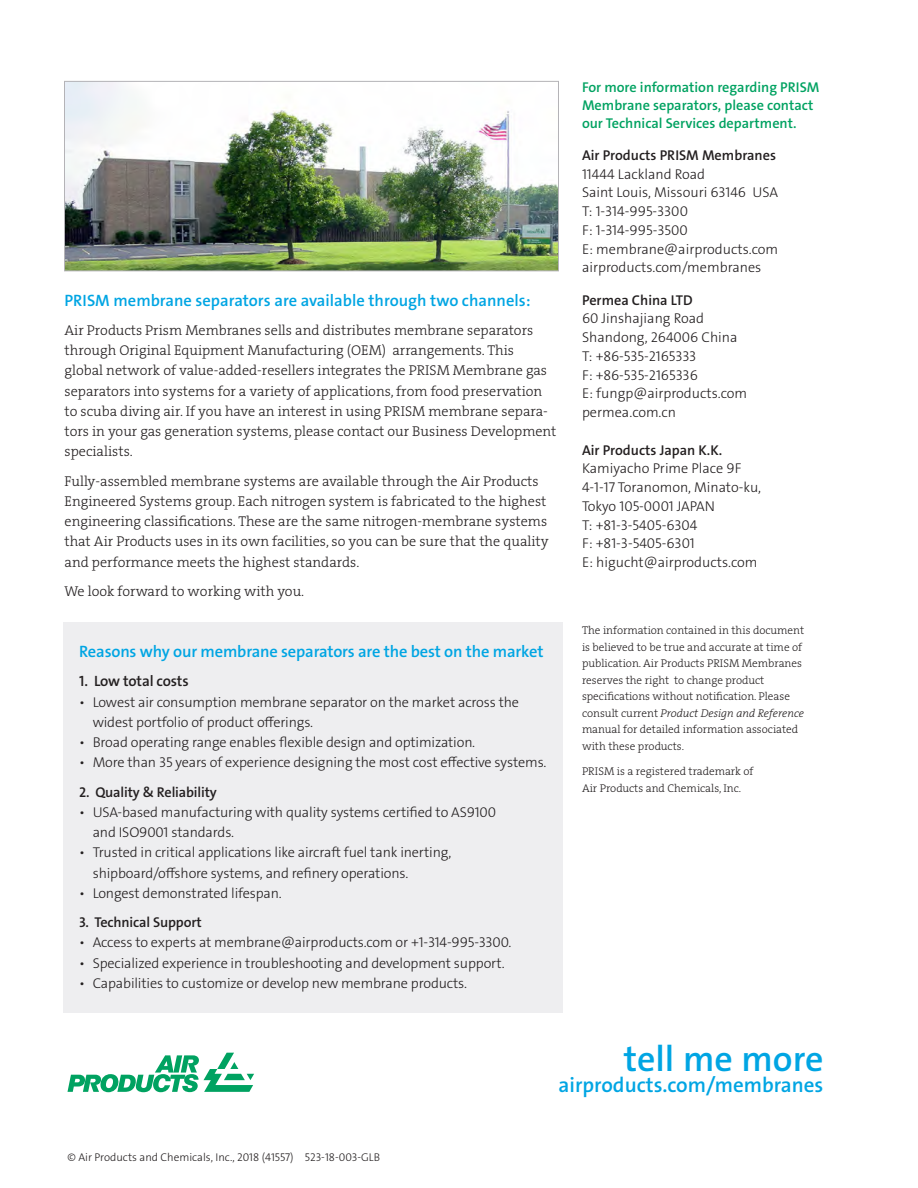
<style>
.page{position:relative;width:918px;height:1188px;background:#fff}
.page>*{position:absolute;margin:0;border:0;box-sizing:border-box;transform-origin:0 0}
.t1{font:600 36px "The Sans LF";color:#00a5e3}
.t2{font:600 21px "The Sans LF";color:#00a5e3}
.t3{font:600 16.5px "The Sans LF";letter-spacing:-.01em;color:#00a5e3}
.t4{font:600 15px "The Sans LF";letter-spacing:-.01em;color:#231f20}
.t5{font:300 14.25px/18.8px "The Sans LF";letter-spacing:-.01em;color:#231f20}
.t6{font:14.25px/20.2px "The Serif LP3 Lig";color:#231f20}
.t7{font:600 14.25px "The Sans LF";color:#231f20}
.t8{font:600 14.25px/18px "The Sans LF";color:#00a261}
.t9{font:11.25px/16.5px "The Serif LP3 Lig";color:#231f20}
.t10{font:300 11.25px "The Sans LF";color:#231f20}
.t11{font:11.25px "The Serif LP3 Lig IT";color:#231f20}
.s1{font-family:"The Serif LP3 Lig"}
</style>
<div class="page">
<div style="left:63px;top:623px;width:499px;height:390px;background:#eeeef0"></div>
<svg style="left:68px;top:1053px;width:186px;height:39px"></svg>
<img style="left:66px;top:83px;width:491px;height:186px">
<div style="left:64px;top:81px;width:495px;height:190px;border:1px solid #b4b3b7"></div>
<p class="t3" style="left:64px;top:289px;width:468px">PRISM membrane separators are available through two channels:</p>
<p class="t6" style="left:64px;top:320px;width:494px">Air Products Prism Membranes sells and distributes membrane separators through Original Equipment Manufacturing (OEM) arrangements. This<br>global network of value-added-resellers integrates the PRISM Membrane gas separators into systems for a variety of applications, from food preservation to scuba diving air. If you have an interest in using PRISM membrane separa&shy;tors in your gas generation systems, please contact our Business Development specialists.</p>
<p class="t6" style="left:64px;top:471px;width:486px">Fully-assembled membrane systems are available through the Air Products Engineered Systems group. Each nitrogen system is fabricated to the highest engineering classifications. These are the same nitrogen-membrane systems that Air Products uses in its own facilities, so you can be sure that the quality and performance meets the highest standards.</p>
<p class="t6" style="left:64px;top:581px;width:241px">We look forward to working with you.</p>
<p class="t3" style="left:79px;top:641px;width:466px">Reasons why our membrane separators are the best on the market</p>
<p class="t4" style="left:79px;top:672px;width:111px">1. Low total costs</p>
<p class="t5" style="left:93px;top:692px;width:428px;line-height:20.2px;text-indent:-13px">• Lowest air consumption membrane separator on the market across the widest portfolio of product offerings.</p>
<p class="t5" style="left:79px;top:733px;width:397px">• Broad operating range enables flexible design and optimization.</p>
<p class="t5" style="left:79px;top:753px;width:469px">• More than 35 years of experience designing the most cost effective systems.</p>
<p class="t7" style="left:79px;top:783px;width:139px">2. Quality &amp; Reliability</p>
<p class="t5" style="left:93px;top:802px;width:405px;line-height:20.2px;text-indent:-13px">• USA-based manufacturing with quality systems certified to AS9100 and ISO9001 standards.</p>
<p class="t5" style="left:93px;top:843px;width:360px;line-height:20.2px;text-indent:-13px">• Trusted in critical applications like aircraft fuel tank inerting, shipboard/offshore systems, and refinery operations.</p>
<p class="t5" style="left:79px;top:884px;width:204px">• Longest demonstrated lifespan.</p>
<p class="t7" style="left:79px;top:913px;width:124px">3. Technical Support</p>
<p class="t5" style="left:79px;top:933px;width:434px">• Access to experts at membrane@airproducts.com or +1-314-995-3300.</p>
<p class="t5" style="left:79px;top:954px;width:427px">• Specialized experience in troubleshooting and development support.</p>
<p class="t5" style="left:79px;top:974px;width:389px">• Capabilities to customize or develop new membrane products.</p>
<p class="t8" style="left:582px;top:78px;width:239px">For more information regarding PRISM<br>Membrane separators, please contact our Technical Services department.</p>
<p class="t7" style="left:582px;top:146px;width:196px">Air Products PRISM Membranes</p>
<p class="t5" style="left:582px;top:164px;width:198px">11444 Lackland Road<br>Saint Louis, Missouri 63146 USA<br>T: 1-314-995-3300<br>F: 1-314-995-3500<br>E: membrane@airproducts.com airproducts.com/membranes</p>
<p class="t7" style="left:582px;top:291px;width:112px">Permea China LTD</p>
<p class="t5" style="left:582px;top:309px;width:167px">60 Jinshajiang Road<br>Shandong, 264006 China<br>T: +86-535-2165333<br>F: +86-535-2165336<br>E: fungp@airproducts.com permea.com.cn</p>
<p class="t7" style="left:582px;top:441px;width:142px">Air Products Japan K.K.</p>
<p class="t5" style="left:582px;top:459px;width:181px">Kamiyacho Prime Place 9F<br>4-1-17 Toranomon, Minato-ku,<br>Tokyo 105-0001 JAPAN<br>T: +81-3-5405-6304<br>F: +81-3-5405-6301<br>E: higucht@airproducts.com</p>
<p class="t9" style="left:582px;top:622px;width:224px">The information contained in this document is believed to be true and accurate at time of publication. Air Products PRISM Membranes reserves the right to change product specifications without notification. Please</p>
<p class="t11" style="left:582px;top:706px;width:224px"><span class="s1">consult current</span> Product Design and Reference</p>
<p class="t9" style="left:582px;top:721px;width:218px">manual for detailed information associated with these products.</p>
<p class="t9" style="left:582px;top:763px;width:173px">PRISM is a registered trademark of<br>Air Products and Chemicals, Inc.</p>
<p class="t10" style="left:68px;top:1150px;width:314px">© Air Products and Chemicals, Inc., 2018 (41557) 523-18-003-GLB</p>
<h1 class="t1" style="left:624px;top:1036px;width:201px">tell me more</h1>
<h2 class="t2" style="left:559px;top:1071px;width:266px">airproducts.com/membranes</h2>
</div>
